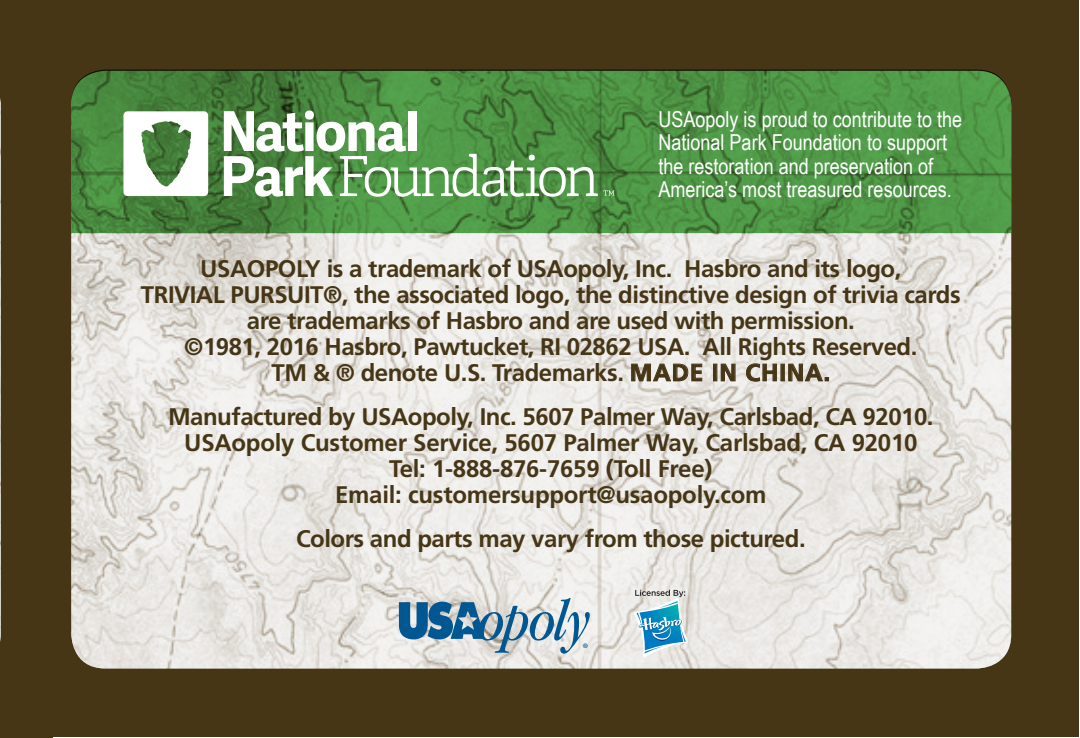
<style>
.page{position:relative;width:1080px;height:738px;background:#fff}
.page>*{position:absolute;margin:0;border:0;box-sizing:border-box;transform-origin:0 0}
.t1{font:700 24px/26px "Frutiger";letter-spacing:-.02em;color:#473616;text-align:center}
.t2{font:22px/23.2px "Arial Narrow";color:#fff}
.t3{font:14px "Myriad Pro";color:#015792}
</style>
<div class="page">
<div style="left:0;top:0;width:52px;height:738px;background:#473616"></div>
<div style="left:18px;top:0;width:1061px;height:737px;background:#473616"></div>
<img style="left:71px;top:233px;width:940px;height:436px">
<img style="left:0;top:98px;width:1px;height:544px">
<svg style="left:71px;top:70px;width:940px;height:163px;background:#4a8e41"></svg>
<svg style="left:631px;top:362px;width:72px;height:20px"></svg>
<div style="left:713px;top:364px;width:4px;height:17px;border:1px solid #473616"></div>
<svg style="left:720px;top:363px;width:16px;height:19px"></svg>
<svg style="left:746px;top:363px;width:31px;height:19px"></svg>
<div style="left:781px;top:364px;width:4px;height:17px;border:1px solid #473616"></div>
<svg style="left:788px;top:363px;width:41px;height:19px"></svg>
<svg style="left:123px;top:111px;width:85px;height:85px;background:#c2d4bf"></svg>
<svg style="left:224px;top:111px;width:390px;height:86px;background:#7bab74"></svg>
<svg style="left:634px;top:590px;width:54px;height:67px;background:#96c1d3"></svg>
<svg style="left:399px;top:598px;width:191px;height:56px;background:#97b2c3"></svg>
<p class="t2" style="left:658px;top:107px;width:305px">USAopoly is proud to contribute to the National Park Foundation to support the restoration and preservation of America’s most treasured resources.</p>
<p class="t1" style="left:141px;top:256px;width:821px">USAOPOLY is a trademark of USAopoly, Inc. Hasbro and its logo,<br>TRIVIAL PURSUIT®, the associated logo, the distinctive design of trivia cards are trademarks of Hasbro and are used with permission.<br>©1981, 2016 Hasbro, Pawtucket, RI 02862 USA. All Rights Reserved.<br>TM &amp; ® denote U.S. Trademarks. MADE IN CHINA.</p>
<p class="t1" style="left:168px;top:404px;width:767px">Manufactured by USAopoly, Inc. 5607 Palmer Way, Carlsbad, CA 92010.<br>USAopoly Customer Service, 5607 Palmer Way, Carlsbad, CA 92010<br>Tel: 1-888-876-7659 (Toll Free)<br>Email: customersupport@usaopoly.com</p>
<p class="t1" style="left:296px;top:526px;width:511px">Colors and parts may vary from those pictured.</p>
<p class="t3" style="left:583px;top:640px;width:7px">®</p>
</div>
